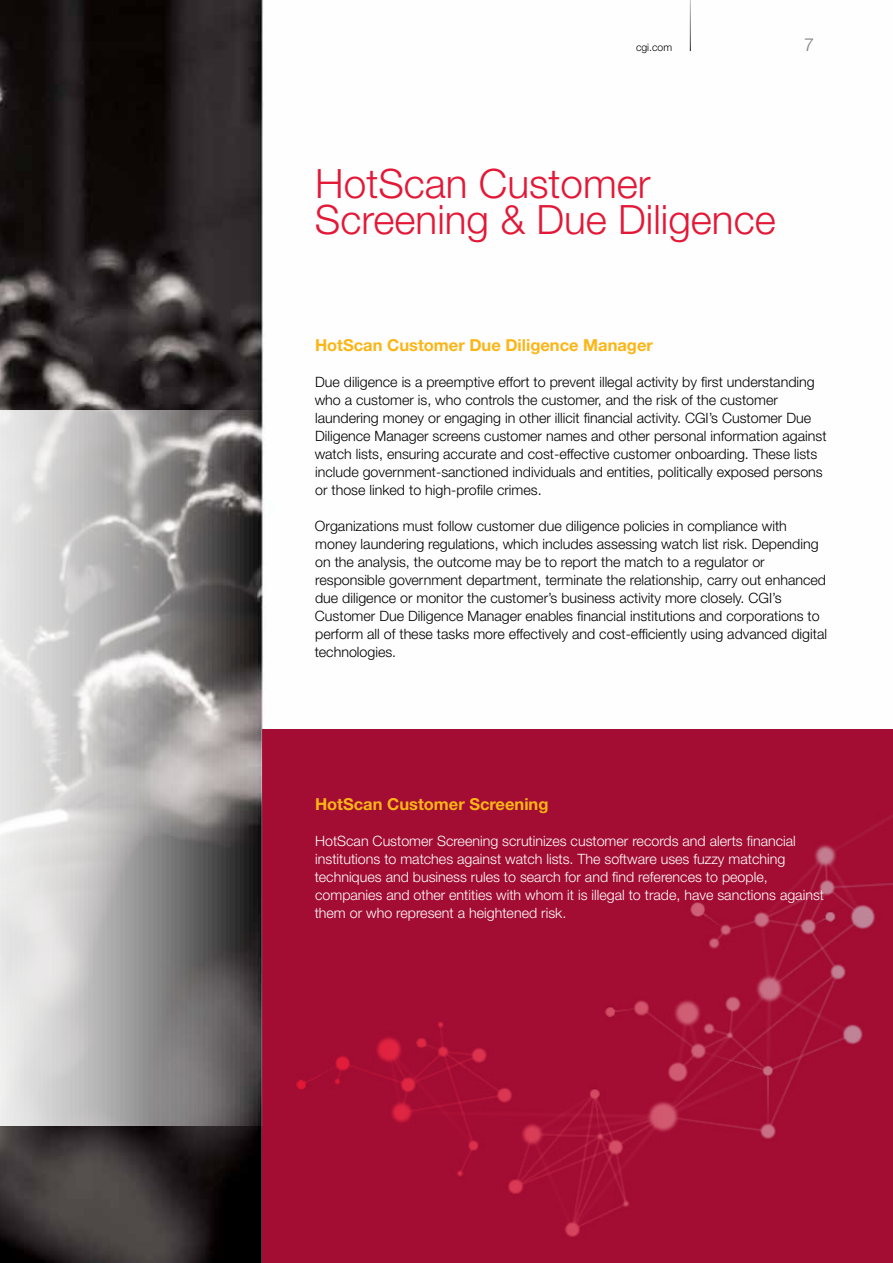
<style>
.page{position:relative;width:893px;height:1263px;background:#fff}
.page>*{position:absolute;margin:0;border:0;box-sizing:border-box;transform-origin:0 0}
.t1{font:300 40.5px/36px "Helvetica Neue LT Std";color:#e31837}
.t2{font:300 18px "Helvetica Neue LT Std";color:#7c7e81}
.t3{font:700 16.5px "Helvetica Neue LT Std";color:#fcb515}
.t4{font:300 14.25px/18px "Helvetica Neue LT Std";color:#000}
.t5{font:300 14.25px/18px "Helvetica Neue LT Std";color:#fff}
.t6{font:300 10.5px "Helvetica Neue LT Std";color:#000}
</style>
<div class="page">
<img style="left:0;top:0;width:690px;height:1263px">
<div style="left:262px;top:729px;width:631px;height:534px;background:#a30c33"></div>
<svg style="left:0;top:411px;width:262px;height:714px;background:#a5a3a3"></svg>
<p class="t6" style="left:636px;top:41px;width:38px">cgi.com</p>
<p class="t2" style="left:804px;top:34px;width:12px">7</p>
<h1 class="t1" style="left:315px;top:165px;width:462px">HotScan Customer<br>Screening &amp; Due Diligence</h1>
<p class="t3" style="left:315px;top:335px;width:339px">HotScan Customer Due Diligence Manager</p>
<p class="t4" style="left:315px;top:373px;width:513px">Due diligence is a preemptive effort to prevent illegal activity by first understanding who a customer is, who controls the customer, and the risk of the customer laundering money or engaging in other illicit financial activity. CGI’s Customer Due Diligence Manager screens customer names and other personal information against watch lists, ensuring accurate and cost-effective customer onboarding. These lists include government-sanctioned individuals and entities, politically exposed persons or those linked to high-profile crimes.</p>
<p class="t4" style="left:315px;top:517px;width:514px">Organizations must follow customer due diligence policies in compliance with money laundering regulations, which includes assessing watch list risk. Depending on the analysis, the outcome may be to report the match to a regulator or responsible government department, terminate the relationship, carry out enhanced due diligence or monitor the customer’s business activity more closely. CGI’s Customer Due Diligence Manager enables financial institutions and corporations to perform all of these tasks more effectively and cost-efficiently using advanced digital technologies.</p>
<p class="t3" style="left:315px;top:794px;width:235px">HotScan Customer Screening</p>
<p class="t5" style="left:315px;top:832px;width:511px">HotScan Customer Screening scrutinizes customer records and alerts financial institutions to matches against watch lists. The software uses fuzzy matching techniques and business rules to search for and find references to people, companies and other entities with whom it is illegal to trade, have sanctions against them or who represent a heightened risk.</p>
</div>
